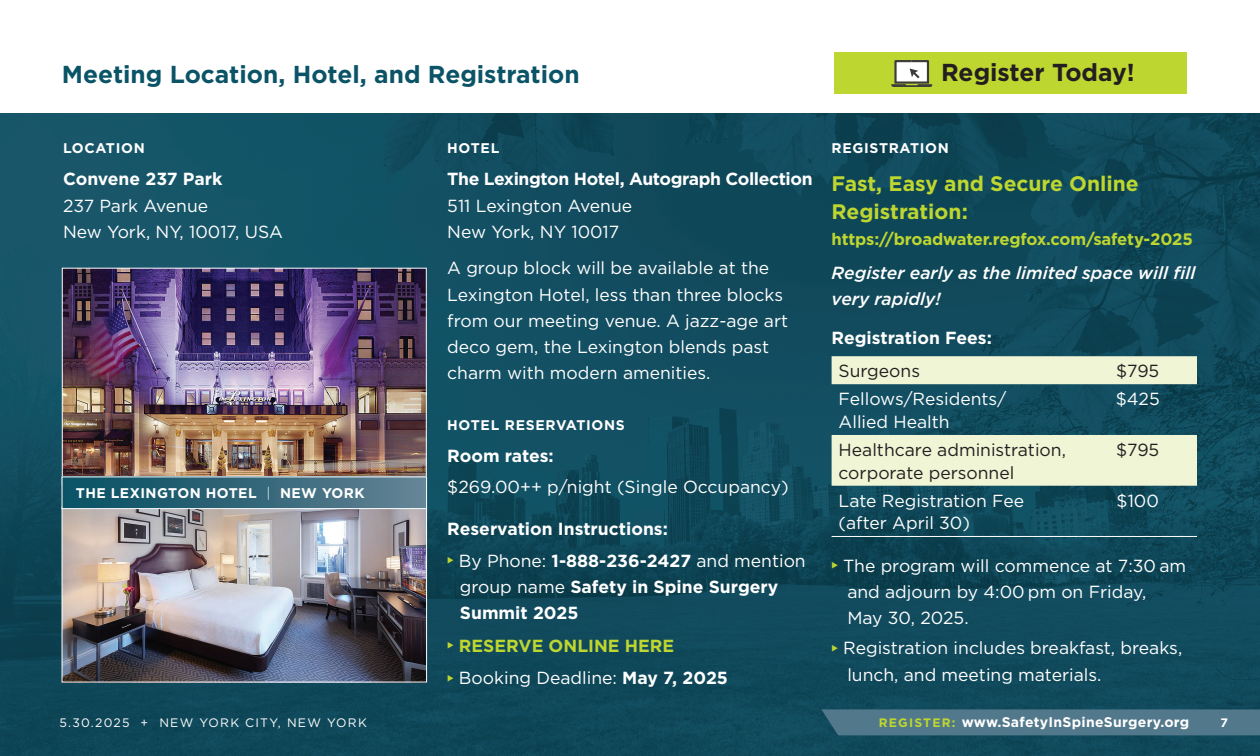
<style>
.page{position:relative;width:1260px;height:756px;background:#fff}
.page>*{position:absolute;margin:0;border:0;box-sizing:border-box;transform-origin:0 0}
.Subhead_1{font:700 24.5px "Gotham";color:#0b5467}
.Subhead_1-2{font:700 24.5px "Gotham";color:#231f20}
.Body{font:700 21px/28px "Gotham";color:#bed630}
.Body-2{font:17.5px/26.2px "Gotham";color:#fff}
.Body-3{font:700 17.5px/26.2px "Gotham";color:#fff}
.Body-4{font:700 17.5px/26.2px "Gotham";letter-spacing:-.02em;color:#fff}
.Body-5{font:17.5px/22.8px "Gotham";color:#231f20}
.Body-6{font:italic 500 17.5px/26.2px "Gotham";color:#fff}
.Body-7{font:700 17.5px "Gotham";color:#bed630}
.Body-8{font:700 16.62px "Gotham";letter-spacing:-.01em;color:#bed630}
.Body-9{font:700 14px "Gotham";letter-spacing:.02em;color:#fff}
.Subhead_2{font:700 14px "Gotham";letter-spacing:.05em;color:#fff}
.Body-10{font:700 14px "Gotham";letter-spacing:.05em;color:#fff}
.t1{font:12.25px "Gotham";letter-spacing:.1em;color:#fff}
.t2{font:700 12.25px "Gotham";color:#fff}
.s1{font-weight:700}
.s2{font-weight:300}
.s3{font-weight:400}
.s4{font-size:12.25px;color:#bed630}
</style>
<div class="page">
<img style="left:0;top:114px;width:1260px;height:642px">
<svg style="left:832px;top:356px;width:365px;height:130px;background:#98b2a6"></svg>
<hr style="left:832px;top:536px;width:247px;height:1px;background:#fff">
<hr style="left:1079px;top:536px;width:118px;height:1px;background:#fff">
<img style="left:64px;top:509px;width:361px;height:171px">
<div style="left:62px;top:507px;width:365px;height:175px;border:1px solid #fff"></div>
<div style="left:835px;top:52px;width:352px;height:42px;background:#bed630"></div>
<div style="left:821px;top:709px;width:439px;height:26px;background:#52788b"></div>
<svg style="left:891px;top:60px;width:41px;height:27px"></svg>
<img style="left:64px;top:270px;width:361px;height:206px">
<div style="left:62px;top:477px;width:365px;height:32px;background:linear-gradient(to right,#044e61,#638294)"></div>
<div style="left:62px;top:476px;width:365px;height:33px;border:1px solid #fff"></div>
<p class="Subhead_1" style="left:62px;top:58px;width:519px">Meeting Location, Hotel, and Registration</p>
<p class="Subhead_1-2" style="left:941px;top:56px;width:195px">Register Today!</p>
<p class="Subhead_2" style="left:63px;top:139px;width:83px">LOCATION</p>
<p class="Body-2" style="left:63px;top:166px;width:221px"><span class="s1">Convene 237 Park<br></span>237 Park Avenue<br>New York, NY, 10017, USA</p>
<p class="Body-9" style="left:76px;top:484px;width:290px">THE LEXINGTON HOTEL <span class="s2">|</span> NEW YORK</p>
<p class="Subhead_2" style="left:447px;top:139px;width:54px">HOTEL</p>
<p class="Body-4" style="left:447px;top:166px;width:367px">The Lexington Hotel, Autograph Collection<br><span class="s3">511 Lexington Avenue<br>New York, NY 10017</span></p>
<p class="Body-2" style="left:447px;top:255px;width:342px">A group block will be available at the Lexington Hotel, less than three blocks from our meeting venue. A jazz-age art deco gem, the Lexington blends past charm with modern amenities.</p>
<p class="Subhead_2" style="left:447px;top:415px;width:179px">HOTEL RESERVATIONS</p>
<p class="Body-3" style="left:447px;top:443px;width:108px">Room rates:</p>
<p class="Body-2" style="left:447px;top:474px;width:343px">$269.00++ p/night (Single Occupancy)</p>
<p class="Body-3" style="left:447px;top:516px;width:222px">Reservation Instructions:</p>
<p class="Body-3" style="left:460px;top:547px;width:347px;text-indent:-13px"><sup>◆</sup> <span class="s3">By Phone:</span> 1-888-236-2427 <span class="s3">and mention group name</span> Safety in Spine Surgery<br>Summit 2025</p>
<p class="Body-7" style="left:447px;top:634px;width:228px">◆ RESERVE ONLINE HERE</p>
<p class="Body-2" style="left:447px;top:665px;width:282px"><sup>◆</sup> Booking Deadline: <span class="s1">May 7, 2025</span></p>
<p class="Body-10" style="left:832px;top:139px;width:119px">REGISTRATION</p>
<p class="Body" style="left:832px;top:169px;width:309px">Fast, Easy and Secure Online<br>Registration:</p>
<p class="Body-8" style="left:832px;top:228px;width:363px">https://broadwater.regfox.com/safety-2025</p>
<p class="Body-6" style="left:832px;top:260px;width:365px">Register early as the limited space will fill very rapidly!</p>
<p class="Body-3" style="left:832px;top:325px;width:162px">Registration Fees:</p>
<p class="Body-5" style="left:839px;top:359px;width:83px">Surgeons</p>
<p class="Body-5" style="left:1116px;top:359px;width:45px">$795</p>
<p class="Body-2" style="left:839px;top:387px;width:169px;line-height:22.8px">Fellows/Residents/<br>Allied Health</p>
<p class="Body-2" style="left:1116px;top:386px;width:46px">$425</p>
<p class="Body-5" style="left:839px;top:438px;width:229px">Healthcare administration, corporate personnel</p>
<p class="Body-5" style="left:1116px;top:438px;width:45px">$795</p>
<p class="Body-2" style="left:839px;top:489px;width:187px;line-height:22.8px">Late Registration Fee (after April 30)</p>
<p class="Body-2" style="left:1117px;top:487px;width:44px">$100</p>
<p class="Body-2" style="left:847px;top:552px;width:340px;text-indent:-16px"><sup>◆</sup> The program will commence at 7:30 am and adjourn by 4:00 pm on Friday,<br>May 30, 2025.</p>
<p class="Body-2" style="left:847px;top:635px;width:336px;text-indent:-16px"><sup>◆</sup> Registration includes breakfast, breaks, lunch, and meeting materials.</p>
<p class="t1" style="left:60px;top:715px;width:309px">5.30.2025 + NEW YORK CITY, NEW YORK</p>
<p class="Body-9" style="left:879px;top:713px;width:312px"><span class="s4">REGISTER:</span> www.SafetyInSpineSurgery.org</p>
<p class="t2" style="left:1221px;top:715px;width:9px">7</p>
</div>
